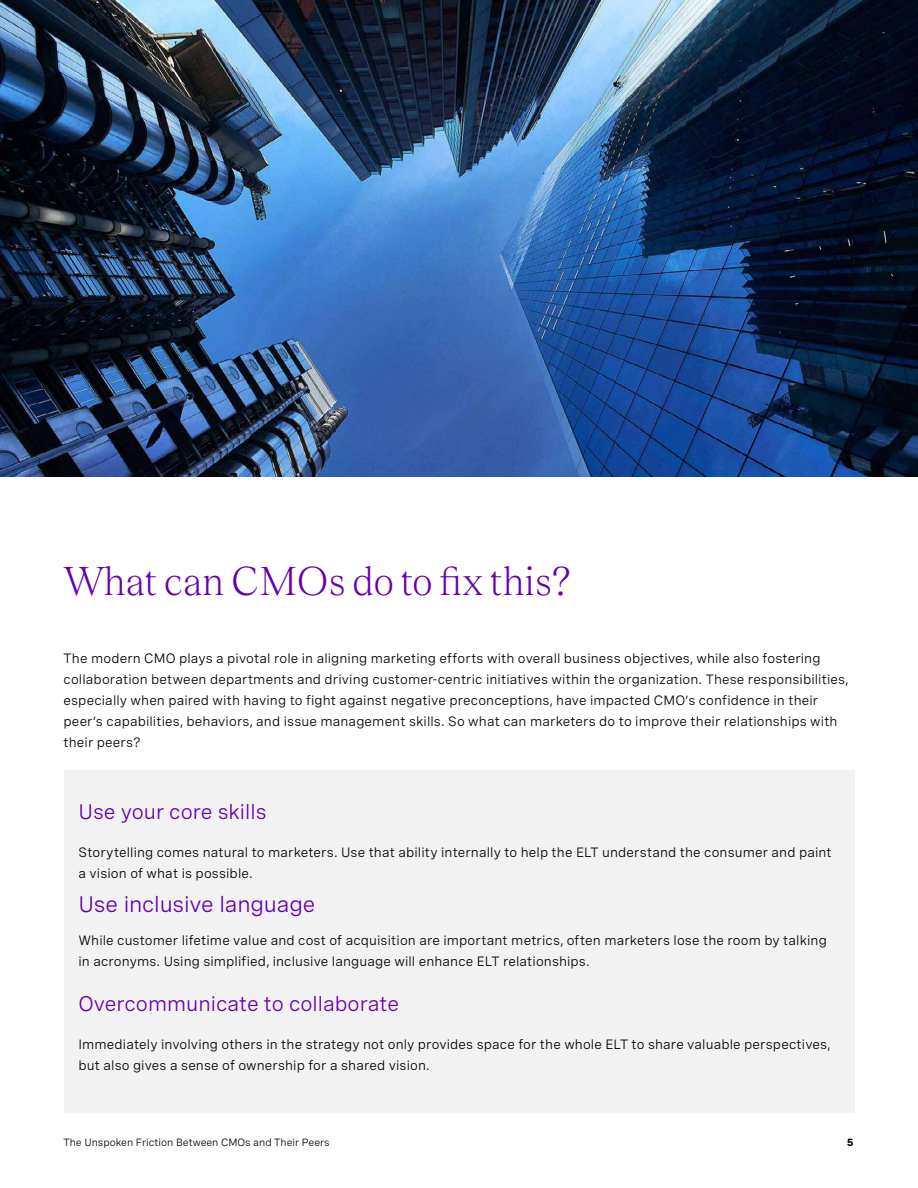
<style>
.page{position:relative;width:918px;height:1188px;background:#fff}
.page>*{position:absolute;margin:0;border:0;box-sizing:border-box;transform-origin:0 0}
.t1{font:300 42px "Teodor";color:#6500ad}
.t2{font:22.5px "Spezia";letter-spacing:-.01em;color:#6500ad}
.t3{font:21px "Spezia";color:#6500ad}
.t4{font:13.5px/21px "Spezia";letter-spacing:.01em;color:#000}
.t5{font:10.5px "Spezia";color:#000}
.t6{font:700 10.5px "Spezia";color:#000}
</style>
<div class="page">
<div style="left:64px;top:770px;width:790px;height:342px;background:#f2f2f2"></div>
<img style="left:0;top:0;width:918px;height:476px">
<h1 class="t1" style="left:64px;top:551px;width:508px">What can CMOs do to fix this?</h1>
<p class="t4" style="left:64px;top:647px;width:786px">The modern CMO plays a pivotal role in aligning marketing efforts with overall business objectives, while also fostering collaboration between departments and driving customer-centric initiatives within the organization. These responsibilities, especially when paired with having to fight against negative preconceptions, have impacted CMO’s confidence in their peer’s capabilities, behaviors, and issue management skills. So what can marketers do to improve their relationships with their peers?</p>
<h3 class="t3" style="left:78px;top:796px;width:190px">Use your core skills</h3>
<p class="t4" style="left:78px;top:841px;width:755px">Storytelling comes natural to marketers. Use that ability internally to help the ELT understand the consumer and paint a vision of what is possible.</p>
<h2 class="t2" style="left:78px;top:887px;width:238px">Use inclusive language</h2>
<p class="t4" style="left:78px;top:929px;width:750px">While customer lifetime value and cost of acquisition are important metrics, often marketers lose the room by talking in acronyms. Using simplified, inclusive language will enhance ELT relationships.</p>
<h3 class="t3" style="left:78px;top:988px;width:322px">Overcommunicate to collaborate</h3>
<p class="t4" style="left:78px;top:1032px;width:753px">Immediately involving others in the strategy not only provides space for the whole ELT to share valuable perspectives, but also gives a sense of ownership for a shared vision.</p>
<p class="t5" style="left:63px;top:1135px;width:268px">The Unspoken Friction Between CMOs and Their Peers</p>
<p class="t6" style="left:847px;top:1134px;width:8px">5</p>
</div>
